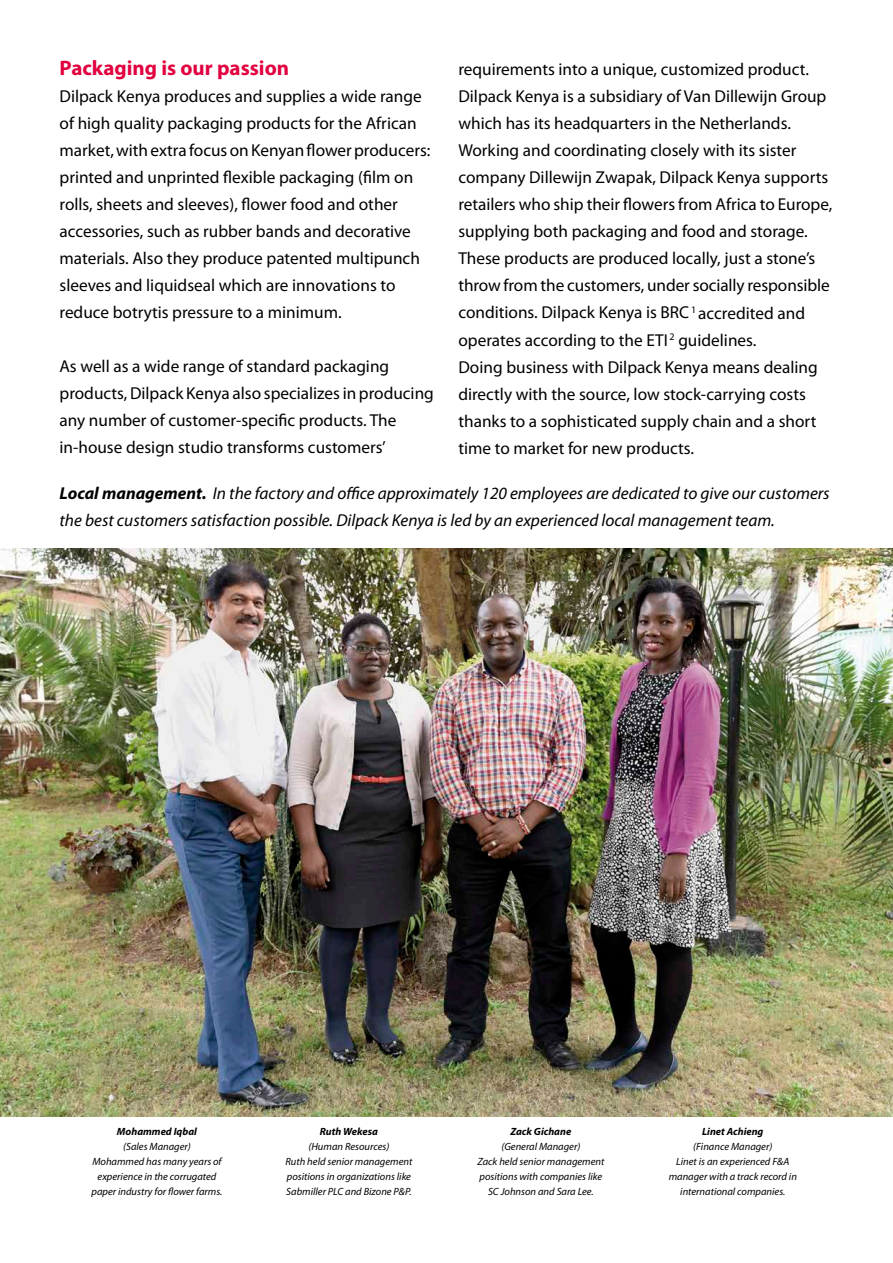
<style>
.page{position:relative;width:893px;height:1263px;background:#fff}
.page>*{position:absolute;margin:0;border:0;box-sizing:border-box;transform-origin:0 0}
.t1{font:700 21px "Myriad Pro";color:#e2003f}
.t2{font:17.25px/27px "Myriad Pro";color:#000}
.t3{font:italic 17.25px/27px "Myriad Pro";color:#000}
.t4{font:italic 10.5px/15px "Myriad Pro";color:#000;text-align:center}
.t5{font:italic 700 10.5px "Myriad Pro";color:#000}
.s1{font-weight:700}
</style>
<div class="page">
<img style="left:0;top:549px;width:893px;height:567px">
<p class="t1" style="left:60px;top:55px;width:231px">Packaging is our passion</p>
<p class="t2" style="left:60px;top:83px;width:372px">Dilpack Kenya produces and supplies a wide range of high quality packaging products for the African market, with extra focus on Kenyan flower producers: printed and unprinted flexible packaging (film on rolls, sheets and sleeves), flower food and other accessories, such as rubber bands and decorative materials. Also they produce patented multipunch sleeves and liquidseal which are innovations to reduce botrytis pressure to a minimum.</p>
<p class="t2" style="left:60px;top:353px;width:376px">As well as a wide range of standard packaging products, Dilpack Kenya also specializes in producing any number of customer-specific products. The in-house design studio transforms customers’</p>
<p class="t2" style="left:458px;top:56px;width:376px">requirements into a unique, customized product.<br>Dilpack Kenya is a subsidiary of Van Dillewijn Group which has its headquarters in the Netherlands.<br>Working and coordinating closely with its sister company Dillewijn Zwapak, Dilpack Kenya supports retailers who ship their flowers from Africa to Europe, supplying both packaging and food and storage.<br>These products are produced locally, just a stone’s throw from the customers, under socially responsible conditions. Dilpack Kenya is BRC <sup>1</sup> accredited and operates according to the ETI <sup>2</sup> guidelines.<br>Doing business with Dilpack Kenya means dealing directly with the source, low stock-carrying costs thanks to a sophisticated supply chain and a short time to market for new products.</p>
<p class="t3" style="left:60px;top:479px;width:772px"><span class="s1">Local management.</span> In the factory and office approximately 120 employees are dedicated to give our customers the best customers satisfaction possible. Dilpack Kenya is led by an experienced local management team.</p>
<p class="t5" style="left:117px;top:1124px;width:82px">Mohammed Iqbal</p>
<p class="t4" style="left:92px;top:1138px;width:132px">(Sales Manager)<br>Mohammed has many years of experience in the corrugated paper industry for flower farms.</p>
<p class="t5" style="left:320px;top:1124px;width:60px">Ruth Wekesa</p>
<p class="t4" style="left:285px;top:1138px;width:128px">(Human Resources)<br>Ruth held senior management positions in organizations like<br>Sabmiller PLC and Bizone P&amp;P.</p>
<p class="t5" style="left:510px;top:1124px;width:62px">Zack Gichane</p>
<p class="t4" style="left:477px;top:1139px;width:129px">(General Manager)<br>Zack held senior management positions with companies like<br>SC Johnson and Sara Lee.</p>
<p class="t5" style="left:702px;top:1124px;width:63px">Linet Achieng</p>
<p class="t4" style="left:669px;top:1139px;width:130px">(Finance Manager)<br>Linet is an experienced F&amp;A manager with a track record in international companies.</p>
</div>
